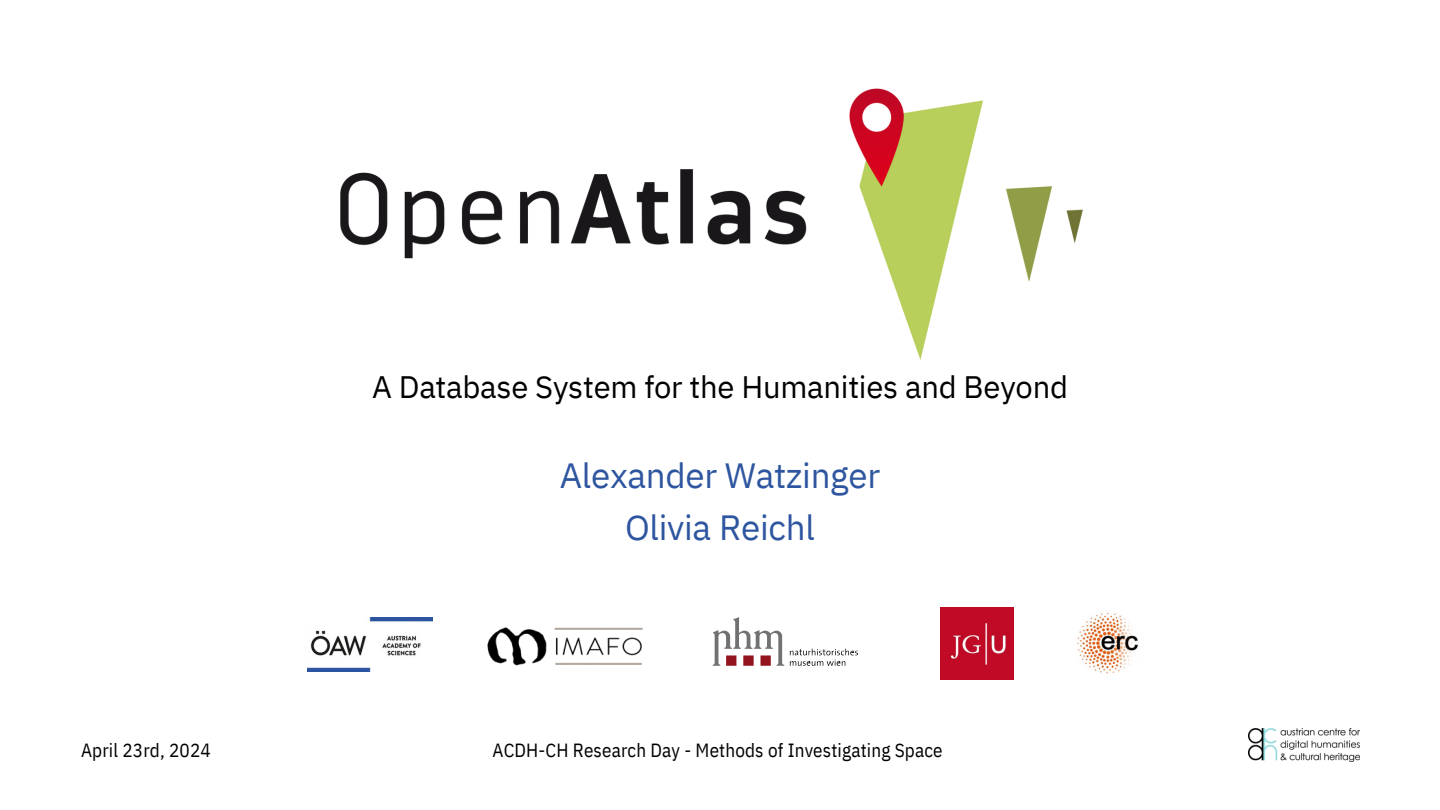
<style>
.page{position:relative;width:1440px;height:810px;background:#fff}
.page>*{position:absolute;margin:0;border:0;box-sizing:border-box;transform-origin:0 0}
.t1{font:35px/52.5px "IBM Plex Sans";letter-spacing:-.01em;color:#2e559f;text-align:center}
.t2{font:31px "IBM Plex Sans";letter-spacing:-.01em;color:#000}
.t3{font:19.1px "IBM Plex Sans Cond";letter-spacing:.01em;color:#000}
</style>
<div class="page">
<img style="left:340px;top:88px;width:743px;height:272px">
<img style="left:308px;top:618px;width:124px;height:54px">
<img style="left:1077px;top:612px;width:62px;height:62px">
<svg style="left:790px;top:649px;width:68px;height:17px"></svg>
<svg style="left:713px;top:617px;width:71px;height:49px"></svg>
<img style="left:941px;top:607px;width:72px;height:73px">
<img style="left:487px;top:627px;width:156px;height:39px">
<img style="left:1248px;top:728px;width:111px;height:34px">
<p class="t2" style="left:372px;top:366px;width:697px">A Database System for the Humanities and Beyond</p>
<p class="t1" style="left:560px;top:448px;width:322px">Alexander Watzinger<br>Olivia Reichl</p>
<p class="t3" style="left:81px;top:737px;width:131px">April 23rd, 2024</p>
<p class="t3" style="left:493px;top:737px;width:452px">ACDH-CH Research Day - Methods of Investigating Space</p>
</div>
